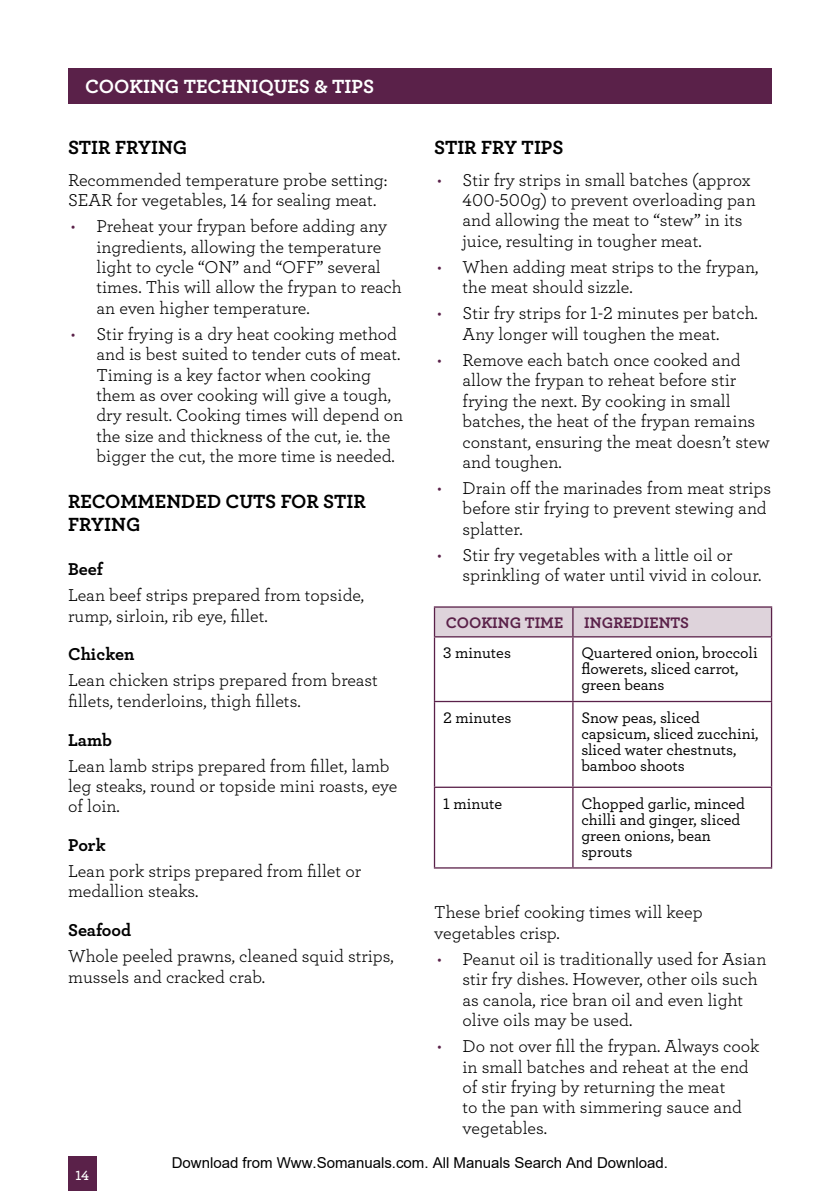
<style>
.page{position:relative;width:840px;height:1191px;background:#fff}
.page>*{position:absolute;margin:0;border:0;box-sizing:border-box;transform-origin:0 0}
.t1{font:20px "Archer Bold LF";color:#000}
.t2{font:20px "Archer Bold LF";color:#fff}
.t3{font:18px/20.4px "Archer Book LF";color:#000}
.t4{font:18px "Archer Bold LF";color:#000}
.t5{font:16px/16px "Archer Medium LF";color:#000}
.t6{font:16px "Archer Bold LF";color:#5a2149}
.t7{font:15px "Arial";color:#000}
.t8{font:14px "Archer Semibold LF";color:#fff}
.s1{color:#5a2149}
</style>
<div class="page">
<div style="left:68px;top:1157px;width:28px;height:34px;background:#5a2149"></div>
<div style="left:68px;top:68px;width:703px;height:36px;background:#5a2149"></div>
<hr style="left:433px;top:606px;width:139px;height:1px;background:#5a2149">
<hr style="left:572px;top:606px;width:199px;height:1px;background:#5a2149">
<div style="left:435px;top:607px;width:336px;height:29px;background:#ded3db"></div>
<hr style="left:572px;top:637px;width:1px;height:64px;background:#5a2149">
<hr style="left:433px;top:701px;width:139px;height:1px;background:#5a2149">
<hr style="left:572px;top:701px;width:199px;height:1px;background:#5a2149">
<hr style="left:572px;top:702px;width:1px;height:84px;background:#5a2149">
<hr style="left:433px;top:786px;width:139px;height:2px;background:#5a2149">
<hr style="left:572px;top:786px;width:199px;height:2px;background:#5a2149">
<hr style="left:572px;top:788px;width:1px;height:79px;background:#5a2149">
<hr style="left:433px;top:607px;width:2px;height:29px;background:#5a2149">
<hr style="left:433px;top:867px;width:139px;height:1px;background:#5a2149">
<hr style="left:572px;top:867px;width:199px;height:1px;background:#5a2149">
<hr style="left:433px;top:636px;width:139px;height:1px;background:#5a2149">
<hr style="left:433px;top:637px;width:2px;height:64px;background:#5a2149">
<hr style="left:572px;top:636px;width:199px;height:1px;background:#5a2149">
<hr style="left:770px;top:637px;width:1px;height:64px;background:#5a2149">
<hr style="left:433px;top:702px;width:2px;height:84px;background:#5a2149">
<hr style="left:770px;top:702px;width:1px;height:84px;background:#5a2149">
<hr style="left:433px;top:788px;width:2px;height:79px;background:#5a2149">
<hr style="left:770px;top:788px;width:1px;height:79px;background:#5a2149">
<p class="t2" style="left:85px;top:73px;width:28px">COOKING</p>
<p class="t2" style="left:184px;top:73px;width:14px">TECHNIQUES</p>
<p class="t2" style="left:314px;top:73px;width:29px">&amp; TIPS</p>
<p class="t1" style="left:434px;top:135px;width:23px">STIR</p>
<p class="t1" style="left:481px;top:135px;width:52px">FRY TIPS</p>
<p class="t3" style="left:462px;top:169px;width:294px;text-indent:-26px"><span class="s1">•</span> Stir fry strips in small batches (approx 400-500g) to prevent overloading pan and allowing the meat to “stew” in its juice, resulting in tougher meat.</p>
<p class="t3" style="left:462px;top:256px;width:297px;text-indent:-26px"><span class="s1">•</span> When adding meat strips to the frypan, the meat should sizzle.</p>
<p class="t3" style="left:462px;top:303px;width:297px;text-indent:-26px"><span class="s1">•</span> Stir fry strips for 1-2 minutes per batch.<br>Any longer will toughen the meat.</p>
<p class="t3" style="left:462px;top:349px;width:308px;text-indent:-26px"><span class="s1">•</span> Remove each batch once cooked and allow the frypan to reheat before stir frying the next. By cooking in small batches, the heat of the frypan remains constant, ensuring the meat doesn’t stew and toughen.</p>
<p class="t3" style="left:462px;top:477px;width:310px;text-indent:-26px"><span class="s1">•</span> Drain off the marinades from meat strips before stir frying to prevent stewing and splatter.</p>
<p class="t3" style="left:462px;top:544px;width:300px;text-indent:-26px"><span class="s1">•</span> Stir fry vegetables with a little oil or sprinkling of water until vivid in colour.</p>
<p class="t6" style="left:445px;top:613px;width:119px">COOKING TIME</p>
<p class="t6" style="left:584px;top:613px;width:106px">INGREDIENTS</p>
<p class="t5" style="left:443px;top:644px;width:69px">3 minutes</p>
<p class="t5" style="left:581px;top:644px;width:178px">Quartered onion, broccoli flowerets, sliced carrot, green beans</p>
<p class="t5" style="left:443px;top:709px;width:70px">2 minutes</p>
<p class="t5" style="left:581px;top:709px;width:179px">Snow peas, sliced capsicum, sliced zucchini, sliced water chestnuts, bamboo shoots</p>
<p class="t5" style="left:443px;top:795px;width:61px">1 minute</p>
<p class="t5" style="left:581px;top:795px;width:165px">Chopped garlic, minced chilli and ginger, sliced green onions, bean sprouts</p>
<p class="t1" style="left:68px;top:135px;width:23px">STIR</p>
<p class="t1" style="left:115px;top:135px;width:49px">FRYING</p>
<p class="t3" style="left:68px;top:169px;width:321px">Recommended temperature probe setting:<br>SEAR for vegetables, 14 for sealing meat.</p>
<p class="t3" style="left:96px;top:215px;width:307px;text-indent:-26px"><span class="s1">•</span> Preheat your frypan before adding any ingredients, allowing the temperature light to cycle “ON” and “OFF” several times. This will allow the frypan to reach an even higher temperature.</p>
<p class="t3" style="left:96px;top:323px;width:308px;text-indent:-26px"><span class="s1">•</span> Stir frying is a dry heat cooking method and is best suited to tender cuts of meat.<br>Timing is a key factor when cooking them as over cooking will give a tough, dry result. Cooking times will depend on the size and thickness of the cut, ie. the bigger the cut, the more time is needed.</p>
<p class="t1" style="left:68px;top:489px;width:28px">RECOMMEN</p>
<p class="t1" style="left:181px;top:489px;width:58px">DED CUTS</p>
<p class="t1" style="left:280px;top:489px;width:14px">FOR</p>
<p class="t1" style="left:323px;top:489px;width:12px">STIR</p>
<p class="t1" style="left:68px;top:512px;width:49px">FRYING</p>
<p class="t4" style="left:68px;top:558px;width:36px">BEEF</p>
<p class="t3" style="left:68px;top:584px;width:297px">Lean beef strips prepared from topside, rump, sirloin, rib eye, fillet.</p>
<p class="t4" style="left:68px;top:643px;width:68px">CHICKEN</p>
<p class="t3" style="left:68px;top:670px;width:311px">Lean chicken strips prepared from breast fillets, tenderloins, thigh fillets.</p>
<p class="t4" style="left:68px;top:728px;width:45px">LAMB</p>
<p class="t3" style="left:68px;top:755px;width:331px">Lean lamb strips prepared from fillet, lamb leg steaks, round or topside mini roasts, eye of loin.</p>
<p class="t4" style="left:68px;top:833px;width:39px">PORK</p>
<p class="t3" style="left:68px;top:860px;width:294px">Lean pork strips prepared from fillet or medallion steaks.</p>
<p class="t4" style="left:68px;top:918px;width:65px">SEAFOOD</p>
<p class="t3" style="left:68px;top:945px;width:327px">Whole peeled prawns, cleaned squid strips, mussels and cracked crab.</p>
<p class="t3" style="left:434px;top:901px;width:270px">These brief cooking times will keep vegetables crisp.</p>
<p class="t3" style="left:462px;top:948px;width:305px;text-indent:-26px"><span class="s1">•</span> Peanut oil is traditionally used for Asian stir fry dishes. However, other oils such as canola, rice bran oil and even light olive oils may be used.</p>
<p class="t3" style="left:462px;top:1035px;width:298px;text-indent:-26px"><span class="s1">•</span> Do not over fill the frypan. Always cook in small batches and reheat at the end of stir frying by returning the meat<br>to the pan with simmering sauce and vegetables.</p>
<p class="t7" style="left:172px;top:1154px;width:497px">Download from Www.Somanuals.com. All Manuals Search And Download.</p>
<p class="t8" style="left:75px;top:1166px;width:15px">14</p>
</div>
